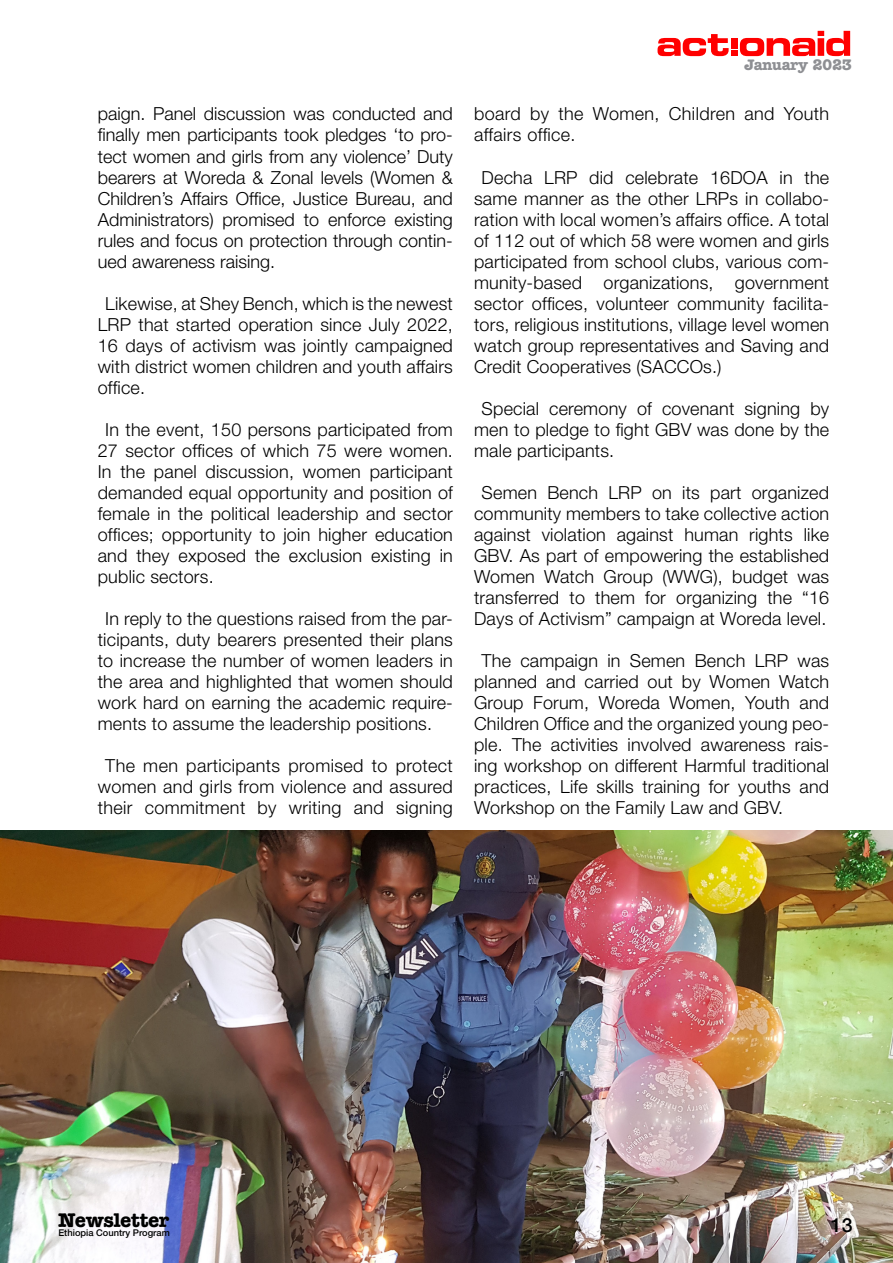
<style>
.page{position:relative;width:893px;height:1263px;background:#fff}
.page>*{position:absolute;margin:0;border:0;box-sizing:border-box;transform-origin:0 0}
.t1{font:700 19.5px "American Typewriter BQ";color:#000}
.t2{font:500 19.5px "Helvetica Neue";color:#000}
.t3{font:300 18px/21px "Helvetica Neue";letter-spacing:.01em;color:#000;text-align:justify}
.t4{font:700 15px "American Typewriter BQ";color:#8e8f93}
.t5{font:500 9.3px "Helvetica Neue";color:#000}
</style>
<div class="page">
<img style="left:0;top:831px;width:893px;height:432px">
<svg style="left:657px;top:31px;width:193px;height:25px"></svg>
<p class="t3" style="left:98px;top:103px;width:357px">paign. Panel discussion was conducted and finally men participants took pledges ‘to pro&shy;tect women and girls from any violence’ Duty bearers at Woreda &amp; Zonal levels (Women &amp; Children’s Affairs Office, Justice Bureau, and Administrators) promised to enforce existing rules and focus on protection through contin&shy;ued awareness raising.</p>
<p class="t3" style="left:98px;top:292px;width:357px;text-indent:8px">Likewise, at Shey Bench, which is the newest LRP that started operation since July 2022, 16 days of activism was jointly campaigned with district women children and youth affairs office.</p>
<p class="t3" style="left:98px;top:418px;width:357px;text-indent:8px">In the event, 150 persons participated from 27 sector offices of which 75 were women.<br>In the panel discussion, women participant demanded equal opportunity and position of female in the political leadership and sector offices; opportunity to join higher education and they exposed the exclusion existing in public sectors.</p>
<p class="t3" style="left:98px;top:607px;width:357px;text-indent:8px">In reply to the questions raised from the par&shy;ticipants, duty bearers presented their plans to increase the number of women leaders in the area and highlighted that women should work hard on earning the academic require&shy;ments to assume the leadership positions.</p>
<p class="t3" style="left:98px;top:754px;width:357px;text-align:center">The men participants promised to protect women and girls from violence and assured their commitment by writing and signing</p>
<p class="t4" style="left:744px;top:56px;width:109px">January 2023</p>
<p class="t3" style="left:474px;top:103px;width:357px">board by the Women, Children and Youth affairs office.</p>
<p class="t3" style="left:474px;top:166px;width:357px;text-indent:8px">Decha LRP did celebrate 16DOA in the same manner as the other LRPs in collabo&shy;ration with local women’s affairs office. A total of 112 out of which 58 were women and girls participated from school clubs, various com&shy;munity-based organizations, government sector offices, volunteer community facilita&shy;tors, religious institutions, village level women watch group representatives and Saving and Credit Cooperatives (SACCOs.)</p>
<p class="t3" style="left:474px;top:397px;width:357px;text-indent:8px">Special ceremony of covenant signing by men to pledge to fight GBV was done by the male participants.</p>
<p class="t3" style="left:474px;top:481px;width:357px;text-align:center">Semen Bench LRP on its part organized community members to take collective action against violation against human rights like GBV. As part of empowering the established Women Watch Group (WWG), budget was transferred to them for organizing the “16<br>Days of Activism” campaign at Woreda level.</p>
<p class="t3" style="left:474px;top:649px;width:357px;text-indent:8px">The campaign in Semen Bench LRP was planned and carried out by Women Watch Group Forum, Woreda Women, Youth and Children Office and the organized young peo&shy;ple. The activities involved awareness rais&shy;ing workshop on different Harmful traditional practices, Life skills training for youths and Workshop on the Family Law and GBV.</p>
<p class="t1" style="left:58px;top:1209px;width:112px">Newsletter</p>
<p class="t5" style="left:58px;top:1225px;width:113px">Ethiopia Country Program</p>
<p class="t2" style="left:831px;top:1209px;width:23px">13</p>
</div>
